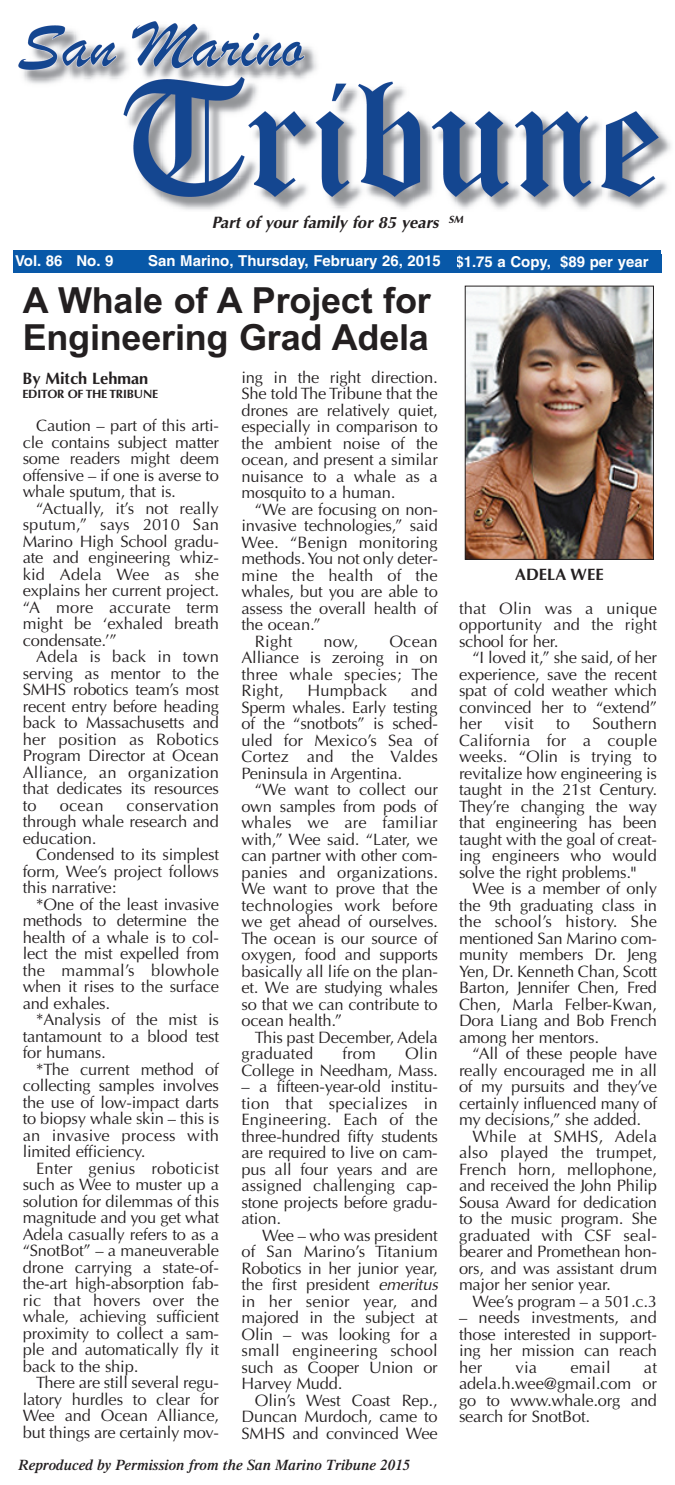
<style>
.page{position:relative;width:675px;height:1485px;background:#fff}
.page>*{position:absolute;margin:0;border:0;box-sizing:border-box;transform-origin:0 0}
.t1{font:700 36px/37.5px "Arial";letter-spacing:-.005em;color:#231f20}
.t2{font:16.5px/16.5px "Optima";letter-spacing:-.01em;color:#231f20;text-align:justify}
.t3{font:16.5px "Optima";letter-spacing:.01em;color:#231f20}
.t4{font:italic 700 16.5px "Optima";color:#231f20}
.t5{font:700 16.5px "Optima";letter-spacing:-.005em;color:#231f20}
.t6{font:700 15px "Helvetica";color:#fff}
.t7{font:italic 600 15px "Times";color:#231f20}
.t8{font:700 12px "Optima";letter-spacing:-.015em;color:#231f20}
.s1{font-style:italic}
</style>
<div class="page">
<img style="left:467px;top:288px;width:185px;height:270px">
<div style="left:465px;top:286px;width:189px;height:274px;border:1px solid #231f20"></div>
<div style="left:14px;top:250px;width:648px;height:23px;background:#0858a8"></div>
<img style="left:18px;top:21px;width:653px;height:189px">
<p class="t4" style="left:212px;top:213px;width:253px">Part of your family for 85 years <sup>SM</sup></p>
<p class="t6" style="left:15px;top:254px;width:100px">Vol. 86 No. 9</p>
<p class="t6" style="left:148px;top:255px;width:502px">San Marino, Thursday, February 26, 2015 $1.75 a Copy, $89 per year</p>
<h1 class="t1" style="left:23px;top:282px;width:410px">A Whale of A Project for<br>Engineering Grad Adela</h1>
<p class="t2" style="left:242px;top:369px;width:198px">ing in the right direction.<br>She told The Tribune that the drones are relatively quiet, especially in comparison to the ambient noise of the ocean, and present a similar nuisance to a whale as a mosquito to a human.</p>
<p class="t2" style="left:255px;top:501px;width:184px">“We are focusing on non-</p>
<p class="t2" style="left:242px;top:518px;width:198px">invasive technologies,” said</p>
<p class="t2" style="left:242px;top:534px;width:198px">Wee. “Benign monitoring</p>
<p class="t2" style="left:242px;top:551px;width:198px">methods. You not only deter-</p>
<p class="t3" style="left:242px;top:566px;width:198px">mine the health of the</p>
<p class="t2" style="left:242px;top:584px;width:198px">whales, but you are able to</p>
<p class="t2" style="left:242px;top:600px;width:198px">assess the overall health of</p>
<p class="t2" style="left:242px;top:617px;width:81px">the ocean.”</p>
<p class="t2" style="left:255px;top:633px;width:39px">Right</p>
<p class="t2" style="left:323px;top:633px;width:36px">now,</p>
<p class="t5" style="left:22px;top:369px;width:127px">By Mitch Lehman</p>
<p class="t8" style="left:22px;top:386px;width:137px">EDITOR OF THE TRIBUNE</p>
<p class="t2" style="left:23px;top:417px;width:198px;text-indent:13px">Caution – part of this arti&shy;cle contains subject matter some readers might deem offensive – if one is averse to whale sputum, that is.</p>
<p class="t2" style="left:23px;top:500px;width:198px;text-indent:13px">“Actually, it’s not really sputum,” says 2010 San Marino High School gradu&shy;ate and engineering whiz&shy;kid Adela Wee as she explains her current project. “A more accurate term might be ‘exhaled breath condensate.’”</p>
<p class="t2" style="left:23px;top:648px;width:198px;text-indent:13px">Adela is back in town serving as mentor to the SMHS robotics team’s most recent entry before heading back to Massachusetts and her position as Robotics Program Director at Ocean Alliance, an organization that dedicates its resources to</p>
<p class="t2" style="left:242px;top:633px;width:198px;text-indent:148px">Ocean Alliance is zeroing in on three whale species; The Right,</p>
<p class="t3" style="left:307px;top:681px;width:81px">Humpback</p>
<p class="t2" style="left:242px;top:683px;width:198px;text-indent:169px">and Sperm whales. Early testing of the “snotbots” is sched&shy;uled for Mexico’s Sea of Cortez and the Valdes Peninsula in Argentina.</p>
<p class="t2" style="left:242px;top:782px;width:198px;text-indent:13px">“We want to collect our own samples from pods of whales we are familiar with,” Wee said. “Later, we can partner with other com&shy;panies and organizations.<br>We want to prove that the technologies work before we get ahead of ourselves.<br>The ocean is our source of oxygen, food and supports basically all life on the plan&shy;et. We are studying whales so that we can contribute to ocean health.”</p>
<p class="t2" style="left:242px;top:1029px;width:198px;text-indent:13px">This past December, Adela graduated</p>
<p class="t2" style="left:23px;top:797px;width:198px;text-indent:104px">conservation through whale research and education.</p>
<p class="t2" style="left:23px;top:846px;width:198px;text-indent:13px">Condensed to its simplest form, Wee’s project follows this narrative:</p>
<p class="t2" style="left:23px;top:896px;width:198px;text-indent:13px">*One of the least invasive methods to determine the health of a whale is to col&shy;lect the mist expelled from the mammal’s blowhole when it rises to the surface and exhales.</p>
<p class="t2" style="left:23px;top:1011px;width:198px;text-indent:13px">*Analysis of the mist is tantamount to a blood test for humans.</p>
<p class="t2" style="left:23px;top:1061px;width:198px;text-indent:13px">*The current method of collecting samples involves the use of low-impact darts to biopsy whale skin – this is an invasive process with limited efficiency.</p>
<p class="t2" style="left:23px;top:1160px;width:198px;text-indent:13px">Enter genius roboticist such as Wee to muster up a solution for dilemmas of this magnitude and you get what Adela casually refers to as a “SnotBot” – a maneuverable drone carrying a state-of&shy;the-art high-absorption fab&shy;ric that hovers over the whale, achieving sufficient proximity to collect a sam&shy;ple and automatically fly it back to the ship.</p>
<p class="t2" style="left:23px;top:1374px;width:198px;text-indent:13px">There are still several regu&shy;latory hurdles to clear for Wee and Ocean Alliance, but things are certainly mov-</p>
<p class="t2" style="left:60px;top:797px;width:45px">ocean</p>
<p class="t2" style="left:342px;top:1046px;width:35px">from</p>
<p class="t2" style="left:242px;top:1046px;width:198px;text-align:right">Olin<br>College in Needham, Mass.</p>
<p class="t2" style="left:241px;top:1079px;width:198px">– a fifteen-year-old institu&shy;tion that specializes in Engineering. Each of the three-hundred fifty students are required to live on cam&shy;pus all four years and are assigned challenging cap&shy;stone projects before gradu&shy;ation.</p>
<p class="t2" style="left:241px;top:1227px;width:198px;text-indent:21px">Wee – who was president of San Marino’s Titanium Robotics in her junior year, the first president <span class="s1">emeritus </span>in her senior year, and majored in the subject at Olin – was looking for a small engineering school such as Cooper Union or Harvey Mudd.</p>
<p class="t2" style="left:242px;top:1392px;width:198px;text-indent:13px">Olin’s West Coast Rep., Duncan Murdoch, came to SMHS and convinced Wee</p>
<p class="t7" style="left:18px;top:1459px;width:394px">Reproduced by Permission from the San Marino Tribune 2015</p>
<p class="t5" style="left:515px;top:565px;width:90px">ADELA WEE</p>
<p class="t2" style="left:459px;top:600px;width:200px">that Olin was a unique opportunity and the right school for her.</p>
<p class="t2" style="left:459px;top:649px;width:200px;text-indent:13px">“I loved it,” she said, of her experience, save the recent spat of cold weather which convinced her to “extend” her</p>
<p class="t2" style="left:459px;top:715px;width:200px;text-indent:133px">Southern California for a couple weeks. “Olin is trying to revitalize how engineering is taught in the 21st Century.<br>They’re changing the way that engineering has been taught with the goal of creat&shy;ing engineers who would solve the right problems."</p>
<p class="t2" style="left:459px;top:880px;width:200px;text-indent:14px">Wee is a member of only the 9th graduating class in the school’s history. She mentioned San Marino com&shy;munity members Dr. Jeng Yen, Dr. Kenneth Chan, Scott Barton, Jennifer Chen, Fred Chen, Marla Felber-Kwan, Dora Liang and Bob French among her mentors.</p>
<p class="t2" style="left:473px;top:1045px;width:186px">“All of these people have</p>
<p class="t2" style="left:459px;top:1062px;width:200px">really encouraged me in all</p>
<p class="t2" style="left:459px;top:1078px;width:200px">of my pursuits and they’ve</p>
<p class="t2" style="left:459px;top:1095px;width:200px">certainly influenced many of</p>
<p class="t2" style="left:459px;top:1111px;width:184px">my decisions,” she added.</p>
<p class="t3" style="left:473px;top:1126px;width:186px">While at SMHS, Adela</p>
<p class="t3" style="left:459px;top:1143px;width:199px">also played the trumpet,</p>
<p class="t2" style="left:459px;top:1161px;width:200px">French horn, mellophone,</p>
<p class="t2" style="left:459px;top:1177px;width:200px">and received the John Philip</p>
<p class="t2" style="left:459px;top:1194px;width:200px">Sousa Award for dedication</p>
<p class="t2" style="left:459px;top:1210px;width:200px">to the music program. She</p>
<p class="t2" style="left:459px;top:1227px;width:199px">graduated with CSF seal-</p>
<p class="t2" style="left:459px;top:1243px;width:200px">bearer and Promethean hon-</p>
<p class="t2" style="left:459px;top:1260px;width:200px">ors, and was assistant drum</p>
<p class="t2" style="left:459px;top:1276px;width:153px">major her senior year.</p>
<p class="t2" style="left:473px;top:1293px;width:186px">Wee’s program – a 501.c.3</p>
<p class="t2" style="left:459px;top:1309px;width:200px">– needs investments, and those interested in support&shy;ing her mission can reach her</p>
<p class="t2" style="left:505px;top:715px;width:31px">visit</p>
<p class="t2" style="left:556px;top:715px;width:15px">to</p>
<p class="t2" style="left:516px;top:1359px;width:23px">via</p>
<p class="t2" style="left:570px;top:1359px;width:42px">email</p>
<p class="t2" style="left:459px;top:1359px;width:200px;text-indent:185px">at adela.h.wee@gmail.com or go to www.whale.org and search for SnotBot.</p>
</div>
